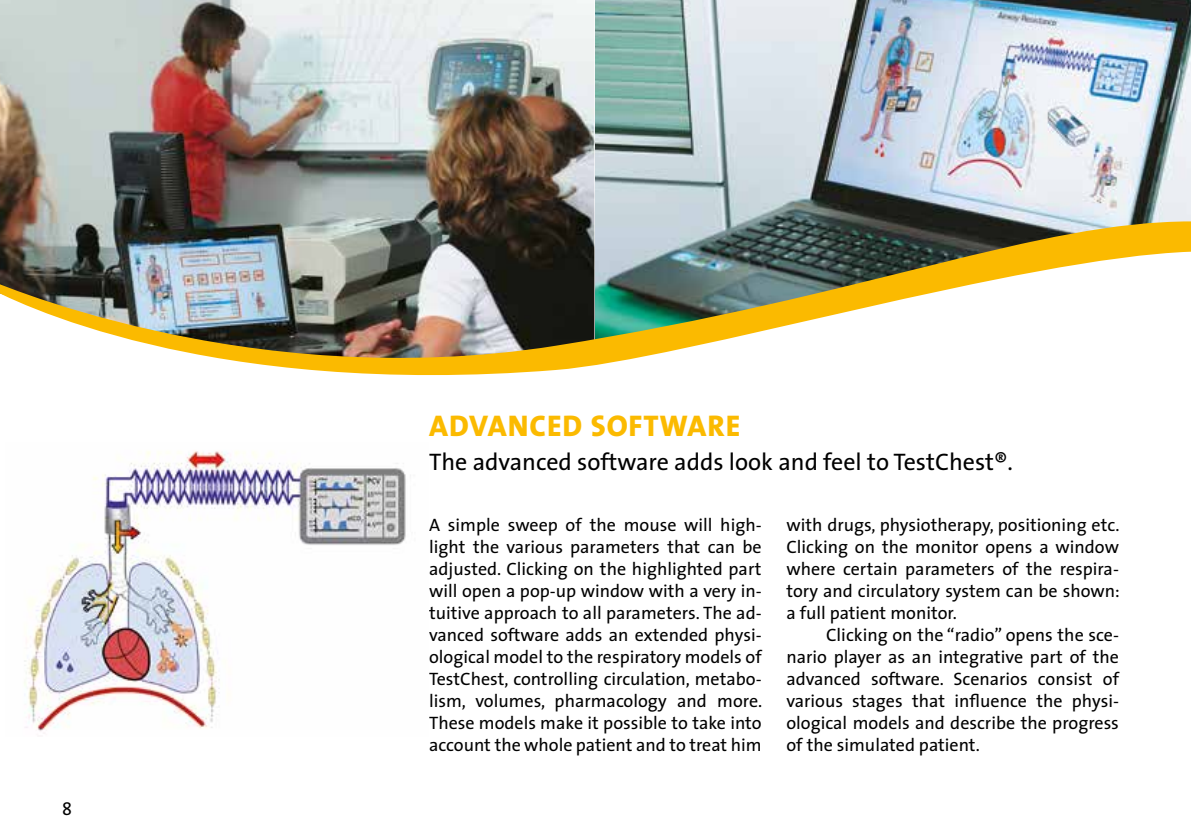
<style>
.page{position:relative;width:1191px;height:840px;background:#fff}
.page>*{position:absolute;margin:0;border:0;box-sizing:border-box;transform-origin:0 0}
.t1{font:800 30px "The Sans";letter-spacing:.03em;color:#fbba00}
.t2{font:24px "The Sans";color:#000}
.t3{font:18px/22px "The Sans";color:#000;text-align:justify}
</style>
<div class="page">
<img style="left:596px;top:0;width:595px;height:210px">
<img style="left:0;top:0;width:596px;height:210px">
<img style="left:0;top:210px;width:1191px;height:165px">
<img style="left:24px;top:451px;width:382px;height:283px">
<p class="t3" style="left:62px;top:796px;width:11px">8</p>
<h1 class="t1" style="left:429px;top:400px;width:313px">ADVANCED SOFTWARE</h1>
<h2 class="t2" style="left:429px;top:441px;width:585px">The advanced software adds look and feel to TestChest®.</h2>
<p class="t3" style="left:429px;top:512px;width:335px">A simple sweep of the mouse will high&shy;light the various parameters that can be adjusted. Clicking on the highlighted part will open a pop-up window with a very in&shy;tuitive approach to all parameters. The ad&shy;vanced software adds an extended physi&shy;ological model to the respiratory models of TestChest, controlling circulation, metabo&shy;lism, volumes, pharmacology and more.<br>These models make it possible to take into account the whole patient and to treat him</p>
<p class="t3" style="left:786px;top:512px;width:335px">with drugs, physiotherapy, positioning etc.<br>Clicking on the monitor opens a window where certain parameters of the respira&shy;tory and circulatory system can be shown: a full patient monitor.</p>
<p class="t3" style="left:786px;top:622px;width:334px;text-indent:40px">Clicking on the “radio” opens the sce&shy;nario player as an integrative part of the advanced software. Scenarios consist of various stages that influence the physi&shy;ological models and describe the progress of the simulated patient.</p>
</div>
